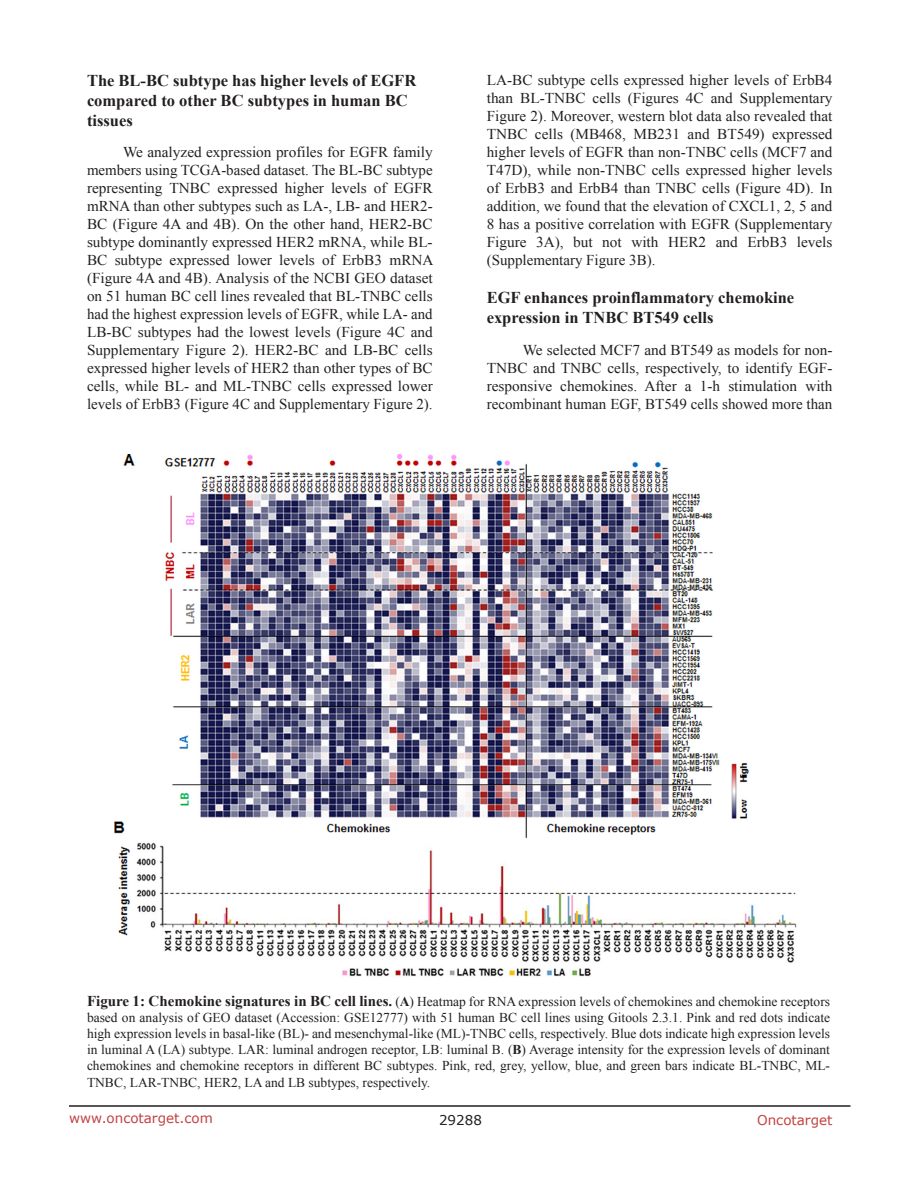
<style>
.page{position:relative;width:918px;height:1188px;background:#fff}
.page>*{position:absolute;margin:0;border:0;box-sizing:border-box;transform-origin:0 0}
.sub_heading_1{font:700 16.5px/19.8px "Times New Roman";color:#231f20}
.BodyText{font:15px/18px "Times New Roman";color:#231f20;text-align:justify}
.Figuretrx{font:13.5px/16.2px "Times New Roman";color:#231f20;text-align:justify}
.t1{font:13.5px "Verdana";color:#c24141}
.t2{font:13.5px "Verdana";color:#231f20}
.s1{font-weight:700;font-size:15px}
.s2{font-weight:700}
</style>
<div class="page">
<hr style="left:69px;top:1105px;width:781px;height:2px;background:#231f20">
<img style="left:114px;top:455px;width:683px;height:522px">
<p class="sub_heading_1" style="left:87px;top:70px;width:331px">The BL-BC subtype has higher levels of EGFR compared to other BC subtypes in human BC tissues</p>
<p class="BodyText" style="left:87px;top:143px;width:348px;text-indent:36px">We analyzed expression profiles for EGFR family members using TCGA-based dataset. The BL-BC subtype representing TNBC expressed higher levels of EGFR mRNA than other subtypes such as LA-, LB- and HER2- BC (Figure 4A and 4B). On the other hand, HER2-BC subtype dominantly expressed HER2 mRNA, while BL-BC subtype expressed lower levels of ErbB3 mRNA (Figure 4A and 4B). Analysis of the NCBI GEO dataset on 51 human BC cell lines revealed that BL-TNBC cells had the highest expression levels of EGFR, while LA- and LB-BC subtypes had the lowest levels (Figure 4C and Supplementary Figure 2). HER2-BC and LB-BC cells expressed higher levels of HER2 than other types of BC cells, while BL- and ML-TNBC cells expressed lower levels of ErbB3 (Figure 4C and Supplementary Figure 2).</p>
<p class="BodyText" style="left:487px;top:71px;width:347px">LA-BC subtype cells expressed higher levels of ErbB4 than BL-TNBC cells (Figures 4C and Supplementary Figure 2). Moreover, western blot data also revealed that TNBC cells (MB468, MB231 and BT549) expressed higher levels of EGFR than non-TNBC cells (MCF7 and T47D), while non-TNBC cells expressed higher levels of ErbB3 and ErbB4 than TNBC cells (Figure 4D). In addition, we found that the elevation of CXCL1, 2, 5 and 8 has a positive correlation with EGFR (Supplementary Figure 3A), but not with HER2 and ErbB3 levels (Supplementary Figure 3B).</p>
<p class="sub_heading_1" style="left:487px;top:287px;width:309px">EGF enhances proinflammatory chemokine expression in TNBC BT549 cells</p>
<p class="BodyText" style="left:487px;top:340px;width:347px;text-indent:36px">We selected MCF7 and BT549 as models for non-TNBC and TNBC cells, respectively, to identify EGF&shy;responsive chemokines. After a 1-h stimulation with recombinant human EGF, BT549 cells showed more than</p>
<p class="Figuretrx" style="left:87px;top:993px;width:745px"><span class="s1">Figure 1: Chemokine signatures in BC cell lines.</span> (<span class="s2">A</span>) Heatmap for RNA expression levels of chemokines and chemokine receptors based on analysis of GEO dataset (Accession: GSE12777) with 51 human BC cell lines using Gitools 2.3.1. Pink and red dots indicate high expression levels in basal-like (BL)- and mesenchymal-like (ML)-TNBC cells, respectively. Blue dots indicate high expression levels in luminal A (LA) subtype. LAR: luminal androgen receptor, LB: luminal B. (<span class="s2">B</span>) Average intensity for the expression levels of dominant chemokines and chemokine receptors in different BC subtypes. Pink, red, grey, yellow, blue, and green bars indicate BL-TNBC, ML-TNBC, LAR-TNBC, HER2, LA and LB subtypes, respectively.</p>
<p class="t1" style="left:69px;top:1109px;width:145px">www.oncotarget.com</p>
<p class="t2" style="left:439px;top:1111px;width:44px">29288</p>
<p class="t1" style="left:757px;top:1111px;width:77px">Oncotarget</p>
</div>
